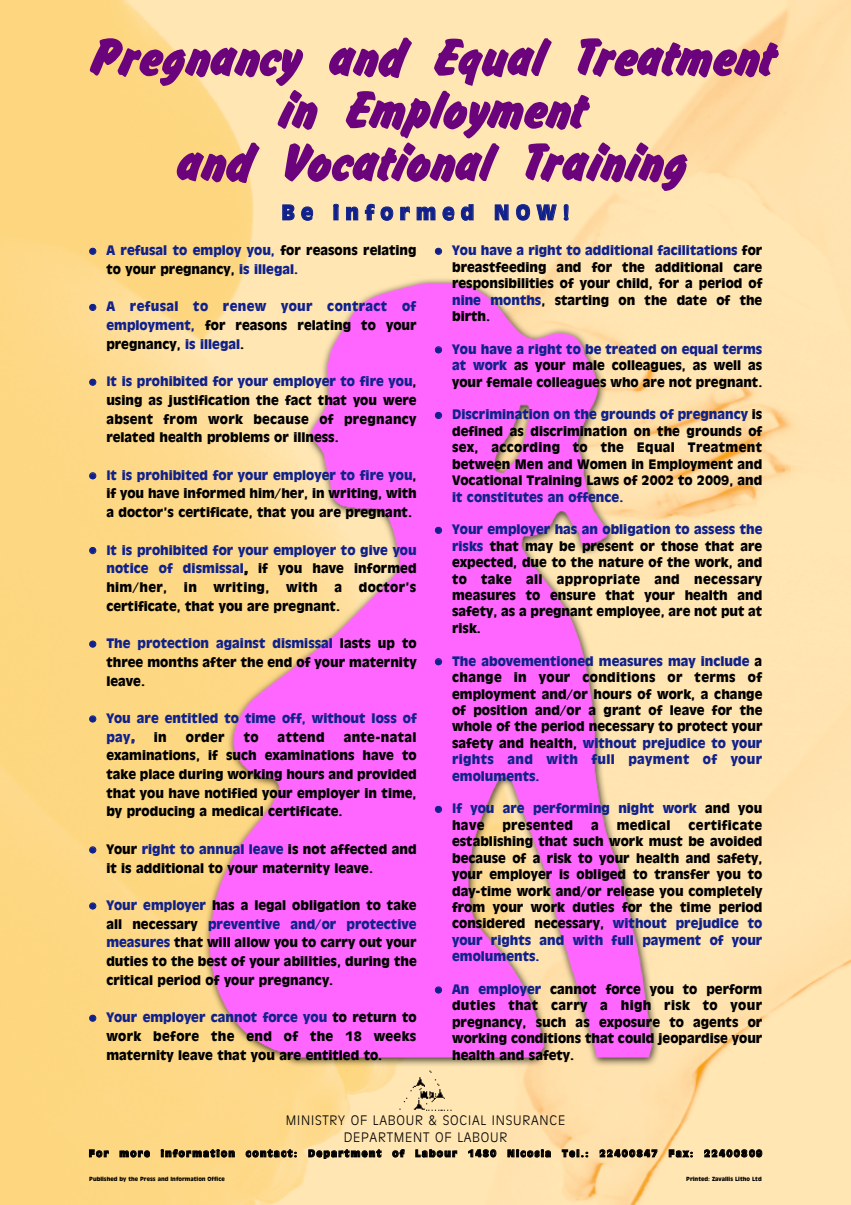
<style>
.page{position:relative;width:851px;height:1205px;background:#fff}
.page>*{position:absolute;margin:0;border:0;box-sizing:border-box;transform-origin:0 0}
.t1{font:700 51.25px/52.5px "Ios";color:#6b037d;text-align:center}
.t2{font:22.5px "Mg Antique Extra";letter-spacing:.28em;color:#10218b}
.t3{font:14.38px/16.4px "Mg Antique Extra";color:#000;text-align:justify}
.t4{font:14.38px/18.7px "Mg Antique Extra";color:#10218b;text-align:justify}
.t5{font:300 14.38px/17.4px "Mg Antique";letter-spacing:.055em;color:#000;text-align:center}
.t6{font:10.62px "Mg Antique Extra";letter-spacing:.135em;color:#000}
.t7{font:6.25px "Mg Antique Extra";color:#000}
.s1{color:#10218b}
.s2{color:#000}
</style>
<div class="page">
<img style="left:0;top:0;width:850px;height:1205px">
<img style="left:397px;top:1063px;width:57px;height:48px">
<h1 class="t1" style="left:87px;top:32px;width:685px">Pregnancy and Equal Treatment in Employment<br>and Vocational Training</h1>
<h2 class="t2" style="left:281px;top:199px;width:290px">Be informed NOW!</h2>
<p class="t3" style="left:106px;top:241px;width:312px;line-height:18.7px;text-indent:-18px"><span class="s1">● A refusal to employ you,</span> for reasons relating to your pregnancy, <span class="s1">is illegal.</span></p>
<p class="t4" style="left:106px;top:297px;width:312px;text-indent:-18px">● A refusal to renew your contract of employment, <span class="s2">for reasons relating to your pregnancy,</span> is illegal<span class="s2">.</span></p>
<p class="t3" style="left:106px;top:372px;width:312px;line-height:18.7px;text-indent:-18px"><span class="s1">● It is prohibited for your employer to fire you</span>, using as justification the fact that you were absent from work because of pregnancy related health problems or illness.</p>
<p class="t3" style="left:106px;top:465px;width:312px;line-height:18.7px;text-indent:-18px"><span class="s1">● It is prohibited for your employer to fire you</span>, if you have informed him/her, in writing, with a doctor’s certificate, that you are pregnant.</p>
<p class="t3" style="left:106px;top:540px;width:312px;line-height:18.7px;text-indent:-18px"><span class="s1">● It is prohibited for your employer to give you notice of dismissal</span>, if you have informed him/her, in writing, with a doctor’s certificate, that you are pregnant.</p>
<p class="t3" style="left:106px;top:634px;width:312px;line-height:18.7px;text-indent:-18px"><span class="s1">● The protection against dismissal</span> lasts up to three months after the end of your maternity leave.</p>
<p class="t4" style="left:106px;top:708px;width:312px;text-indent:-18px">● You are entitled to time off, without loss of pay,</p>
<p class="t3" style="left:154px;top:728px;width:14px">in</p>
<p class="t3" style="left:186px;top:728px;width:40px">order</p>
<p class="t3" style="left:244px;top:728px;width:16px">to</p>
<p class="t3" style="left:277px;top:728px;width:48px">attend</p>
<p class="t3" style="left:106px;top:727px;width:312px;line-height:18.7px;text-indent:237px">ante-natal examinations, if such examinations have to take place during working hours and provided that you have notified your employer in time, by producing a medical certificate.</p>
<p class="t3" style="left:106px;top:839px;width:312px;line-height:18.7px;text-indent:-18px"><span class="s1">●</span> Your <span class="s1">right to annual leave</span> is not affected and it is additional to your maternity leave.</p>
<p class="t3" style="left:106px;top:895px;width:312px;line-height:18.7px;text-indent:-18px"><span class="s1">● Your employer</span> has a legal obligation to take all necessary <span class="s1">preventive and/or protective measures</span> that will allow you to carry out your duties to the best of your abilities, during the critical period of your pregnancy.</p>
<p class="t3" style="left:106px;top:1008px;width:312px;line-height:18.7px;text-indent:-18px"><span class="s1">● Your employer cannot force you</span> to return to work before the end of the 18 weeks maternity leave that you are entitled to.</p>
<p class="t3" style="left:452px;top:242px;width:312px;text-indent:-18px"><span class="s1">● You have a right to additional facilitations</span> for breastfeeding and for the additional care responsibilities of your child, for a period of <span class="s1">nine months</span>, starting on the date of the birth.</p>
<p class="t3" style="left:452px;top:341px;width:312px;text-indent:-18px"><span class="s1">● You have a right to be treated on equal terms at work</span> as your male colleagues, as well as your female colleagues who are not pregnant.</p>
<p class="t3" style="left:452px;top:406px;width:312px;text-indent:-18px"><span class="s1">● Discrimination on the grounds of pregnancy</span> is defined as discrimination on the grounds of sex, according to the Equal Treatment between Men and Women in Employment and Vocational Training Laws of 2002 to 2009, and</p>
<p class="t4" style="left:452px;top:487px;width:173px">it constitutes an offence.</p>
<p class="t3" style="left:452px;top:521px;width:312px;text-indent:-18px"><span class="s1">● Your employer has an obligation to assess the risks</span> that may be present or those that are expected, due to the nature of the work, and to take all appropriate and necessary measures to ensure that your health and safety, as a pregnant employee, are not put at risk.</p>
<p class="t3" style="left:452px;top:652px;width:312px;text-indent:-18px"><span class="s1">● The abovementioned measures may include</span> a change in your conditions or terms of employment and/or hours of work, a change of position and/or a grant of leave for the whole of the period necessary to protect your safety and health, <span class="s1">without prejudice to your rights and with full payment of your emoluments.</span></p>
<p class="t3" style="left:452px;top:800px;width:312px;text-indent:-18px"><span class="s1">● If you are performing night work</span> and you have presented a medical certificate establishing that such work must be avoided because of a risk to your health and safety, your employer is obliged to transfer you to day-time work and/or release you completely from your work duties for the time period considered necessary, <span class="s1">without prejudice to your rights and with full payment of your emoluments.</span></p>
<p class="t3" style="left:452px;top:981px;width:312px;text-indent:-18px"><span class="s1">● An employer</span> cannot force you to perform duties that carry a high risk to your pregnancy, such as exposure to agents or working conditions that could jeopardise your health and safety.</p>
<p class="t5" style="left:286px;top:1111px;width:281px">MINISTRY OF LABOUR &amp; SOCIAL INSURANCE<br>DEPARTMENT OF LABOUR</p>
<p class="t6" style="left:89px;top:1147px;width:674px">For more information contact: Department of Labour 1480 Nicosia Tel.: 22400847 Fax: 22400809</p>
<p class="t7" style="left:89px;top:1175px;width:137px">Published by the Press and Information Office</p>
<p class="t7" style="left:686px;top:1175px;width:77px">Printed: Zavallis Litho Ltd</p>
</div>
